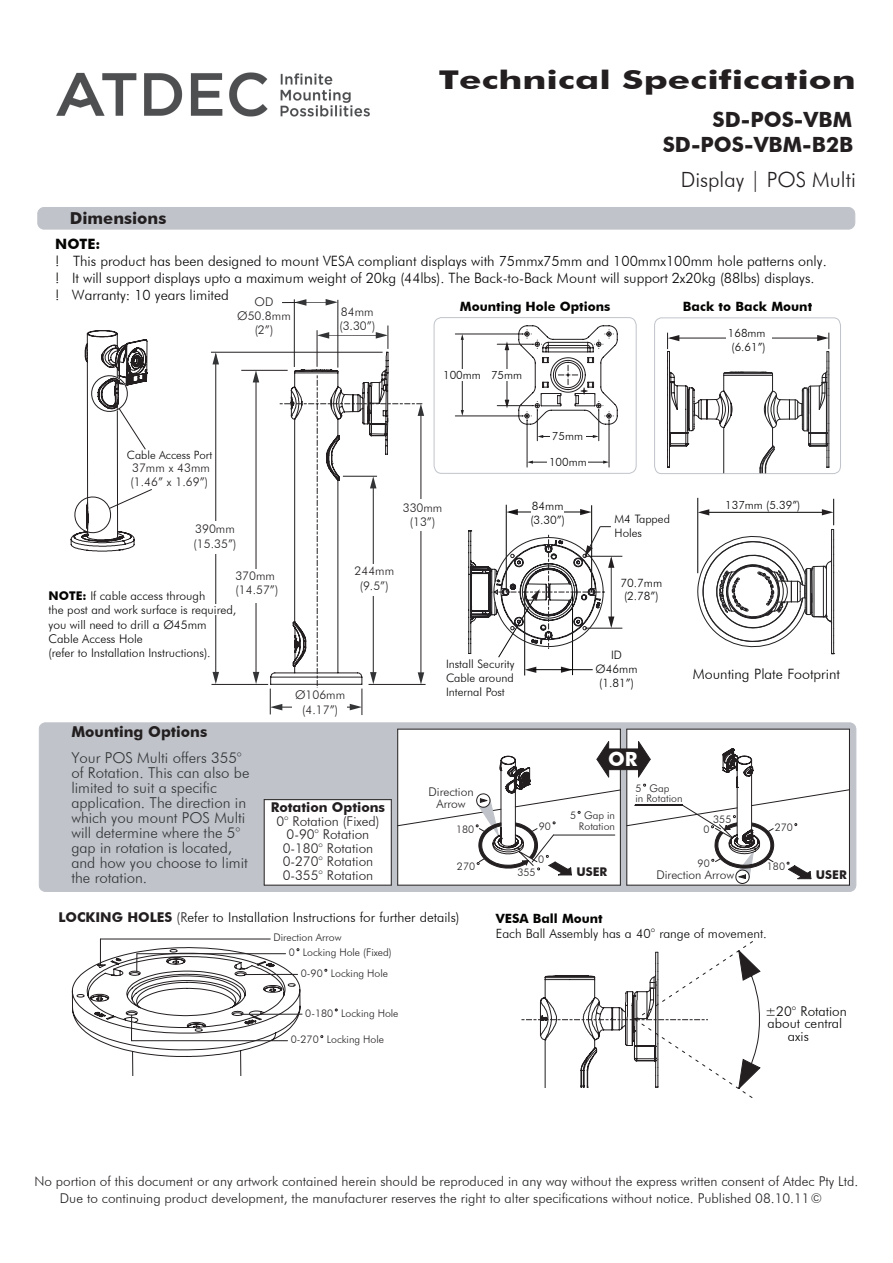
<style>
.page{position:relative;width:893px;height:1263px;background:#fff}
.page>*{position:absolute;margin:0;border:0;box-sizing:border-box;transform-origin:0 0}
.t1{font:700 25.8px "Futura BT";color:#231f21;scale:1.42 1}
.t2{font:700 21px "Futura BT";color:#231f21}
.t3{font:300 21px "Futura BT";color:#231f21}
.t4{font:700 19.65px "Futura BT";color:#fff}
.t5{font:700 16.5px "Futura BT";color:#231f21}
.t6{font:300 15px/15px "Futura BT";color:#323436}
.t7{font:700 15px "Futura BT";color:#231f20}
.t8{font:300 14.25px/17.1px "Futura BT";color:#040503}
.t9{font:700 14.25px "Futura BT";color:#040503}
.t10{font:300 13.5px/16.2px "Futura BT";color:#231f21}
.t11{font:300 13.5px "Futura BT";color:#040503}
.t12{font:300 13.5px/13.5px "Futura BT";color:#231f20;text-align:center}
.t13{font:700 13.5px "Futura BT";color:#231f20}
.t14{font:700 12.9px "Futura BT";color:#040503}
.t15{font:300 12.75px/15.3px "Futura BT";color:#040503}
.t16{font:300 12px/14.4px "Futura BT";color:#231f20;text-align:center}
.t17{font:300 12px/14.4px "Futura BT";color:#040503}
.t18{font:700 12px "Futura BT";color:#231f20}
.t19{font:300 11.55px/14px "Futura BT";color:#040503;text-align:center}
.t20{font:300 11.4px/13.6px "Futura BT";color:#040503;text-align:center}
.t21{font:300 10.5px/10.5px "Futura BT";color:#231f20}
.s1{font-weight:700}
.s2{font-weight:700;color:#231f20}
.s3{color:#231f20}
.s4{font-size:13.5px}
</style>
<div class="page">
<div style="left:37px;top:207px;width:819px;height:23px;background:#c0c4ca"></div>
<svg style="left:455px;top:317px;width:386px;height:157px"></svg>
<hr style="left:697px;top:498px;width:1px;height:75px;background:#040503">
<hr style="left:585px;top:556px;width:37px;height:1px;background:#231f20">
<hr style="left:585px;top:628px;width:37px;height:1px;background:#231f20">
<hr style="left:506px;top:505px;width:1px;height:87px;background:#040503">
<hr style="left:591px;top:505px;width:1px;height:87px;background:#040503">
<hr style="left:524px;top:591px;width:1px;height:85px;background:#040503">
<hr style="left:572px;top:592px;width:1px;height:83px;background:#040503">
<svg style="left:469px;top:509px;width:145px;height:164px"></svg>
<svg style="left:697px;top:499px;width:137px;height:156px"></svg>
<hr style="left:806px;top:569px;width:1px;height:45px;background:#040503">
<hr style="left:670px;top:338px;width:156px;height:1px;background:#231f21">
<hr style="left:726px;top:336px;width:46px;height:4px;background:#fff">
<hr style="left:692px;top:388px;width:1px;height:42px;background:#231f20">
<hr style="left:803px;top:388px;width:1px;height:43px;background:#222022">
<svg style="left:335px;top:1008px;width:3px;height:4px"></svg>
<hr style="left:242px;top:1014px;width:60px;height:1px;background:#231f20">
<svg style="left:72px;top:939px;width:228px;height:137px"></svg>
<svg style="left:521px;top:941px;width:239px;height:157px"></svg>
<div style="left:536px;top:1088px;width:85px;height:59px;background:#fff"></div>
<svg style="left:40px;top:724px;width:357px;height:167px;fill:#c0c4ca"></svg>
<svg style="left:39px;top:722px;width:7px;height:8px"></svg>
<svg style="left:39px;top:885px;width:7px;height:7px"></svg>
<hr style="left:39px;top:729px;width:1px;height:156px;background:#c0c4ca">
<hr style="left:46px;top:891px;width:803px;height:1px;background:#c0c4ca">
<hr style="left:46px;top:723px;width:803px;height:1px;background:#c0c4ca">
<hr style="left:391px;top:800px;width:1px;height:85px;background:#231f20">
<hr style="left:264px;top:799px;width:127px;height:1px;background:#231f20">
<hr style="left:264px;top:800px;width:1px;height:85px;background:#231f20">
<hr style="left:264px;top:885px;width:127px;height:1px;background:#231f20">
<svg style="left:397px;top:722px;width:459px;height:170px"></svg>
<svg style="left:71px;top:330px;width:81px;height:221px"></svg>
<hr style="left:211px;top:684px;width:57px;height:1px;background:#231f20">
<hr style="left:241px;top:370px;width:47px;height:1px;background:#231f20">
<hr style="left:211px;top:352px;width:172px;height:1px;background:#231f20">
<hr style="left:368px;top:684px;width:58px;height:1px;background:#231f20">
<hr style="left:256px;top:380px;width:1px;height:294px;background:#231f20">
<svg style="left:253px;top:672px;width:6px;height:12px"></svg>
<svg style="left:253px;top:370px;width:6px;height:12px"></svg>
<div style="left:227px;top:569px;width:57px;height:34px;background:#fff"></div>
<hr style="left:215px;top:354px;width:1px;height:320px;background:#231f20">
<svg style="left:213px;top:672px;width:6px;height:12px"></svg>
<svg style="left:212px;top:352px;width:7px;height:12px"></svg>
<div style="left:187px;top:521px;width:56px;height:32px;background:#fff"></div>
<hr style="left:294px;top:299px;width:1px;height:68px;background:#231f20">
<hr style="left:338px;top:300px;width:1px;height:68px;background:#231f20">
<svg style="left:282px;top:299px;width:56px;height:7px"></svg>
<svg style="left:270px;top:326px;width:154px;height:389px"></svg>
<div style="left:213px;top:604px;width:16px;height:11px;background:#fff"></div>
<img style="left:56px;top:72px;width:314px;height:45px">
<h1 class="t1" style="left:439px;top:64px;width:295px">Technical Specification</h1>
<h2 class="t2" style="left:712px;top:107px;width:141px">SD-POS-VBM</h2>
<h2 class="t2" style="left:663px;top:132px;width:192px">SD-POS-VBM-B2B</h2>
<p class="t5" style="left:70px;top:208px;width:98px">Dimensions</p>
<h2 class="t3" style="left:681px;top:167px;width:177px">Display | POS Multi</h2>
<p class="t9" style="left:55px;top:235px;width:47px">NOTE:</p>
<p class="t8" style="left:55px;top:252px;width:773px">! This product has been designed to mount VESA compliant displays with 75mmx75mm and 100mmx100mm hole patterns only. ! It will support displays upto a maximum weight of 20kg (44l bs). The B ack-to-Back Mount will support 2x20kg (88lb s) displays.<br>! Warranty: 10 years limited</p>
<p class="t16" style="left:237px;top:294px;width:55px">OD<br>Ø50.8mm (2”)</p>
<p class="t14" style="left:460px;top:299px;width:152px">Mounting Hole Options</p>
<p class="t14" style="left:683px;top:299px;width:131px">Back to Back Mount</p>
<p class="t16" style="left:339px;top:304px;width:37px;text-align:left">84mm (3.30”)</p>
<p class="t20" style="left:728px;top:326px;width:39px">168mm (6.61”)</p>
<p class="t20" style="left:443px;top:368px;width:81px">100mm 75mm</p>
<p class="t20" style="left:127px;top:448px;width:87px">Cable Access Port</p>
<p class="t16" style="left:131px;top:460px;width:81px;text-align:left">37mm x 43mm (1.46” x 1.69”)</p>
<p class="t16" style="left:194px;top:522px;width:44px;text-align:left">390mm (15.35”)</p>
<p class="t16" style="left:235px;top:568px;width:44px;text-align:left">370mm (14.57”)</p>
<p class="t17" style="left:49px;top:588px;width:158px"><span class="s1">NOTE:</span> If cable access through</p>
<p class="t17" style="left:49px;top:617px;width:164px">you will need to drill a Ø45mm<br>Cable Access Hole<br>(refer to Installation Instructions).</p>
<p class="t17" style="left:49px;top:603px;width:189px">the post and work surface is required,</p>
<p class="t7" style="left:71px;top:722px;width:137px">Mounting Options</p>
<p class="t16" style="left:355px;top:564px;width:41px">244mm (9.5”)</p>
<p class="t16" style="left:295px;top:688px;width:52px">Ø106mm (4.17”)</p>
<p class="t6" style="left:71px;top:750px;width:180px">Your POS Multi offers 355° of Rotation. This can also be limited to suit a specific application. The direction in which you mount POS Multi will determine where the 5° gap in rotation is located, and how you choose to limit the rotation.</p>
<p class="t13" style="left:271px;top:799px;width:116px">Rotation Options</p>
<p class="t12" style="left:276px;top:814px;width:104px">0° Rotation (Fixed)<br>0-90° Rotation<br>0-180° Rotation<br>0-270° Rotation<br>0-355° Rotation</p>
<p class="t20" style="left:552px;top:429px;width:33px">75mm</p>
<p class="t16" style="left:403px;top:500px;width:41px">330mm (13”)</p>
<p class="t20" style="left:549px;top:455px;width:39px">100mm</p>
<p class="t19" style="left:532px;top:499px;width:33px">84mm</p>
<p class="t19" style="left:530px;top:513px;width:36px">(3.30”)</p>
<p class="t19" style="left:614px;top:512px;width:57px;text-align:left">M4 T apped<br>Holes</p>
<p class="t19" style="left:620px;top:576px;width:43px;line-height:13px">70.7mm (2.78”)</p>
<p class="t19" style="left:446px;top:657px;width:70px;text-align:justify">Install Security Cable around Internal P ost</p>
<p class="t19" style="left:596px;top:648px;width:43px">ID<br>Ø46mm (1.81”)</p>
<p class="t20" style="left:725px;top:498px;width:77px">137mm (5.39”)</p>
<p class="t8" style="left:693px;top:665px;width:149px">Mounting Plate F ootprint</p>
<p class="t16" style="left:428px;top:785px;width:47px;line-height:12px">Direction<br>Arrow</p>
<h3 class="t4" style="left:608px;top:747px;width:31px">OR</h3>
<p class="t21" style="left:635px;top:783px;width:48px">5 Gap<br>in Rotation</p>
<p class="t21" style="left:456px;top:823px;width:20px">180</p>
<p class="t21" style="left:539px;top:821px;width:14px">90</p>
<p class="t21" style="left:457px;top:861px;width:20px">270</p>
<p class="t21" style="left:517px;top:867px;width:20px">355</p>
<p class="t21" style="left:538px;top:854px;width:8px">0</p>
<p class="t21" style="left:570px;top:810px;width:46px;text-align:right">5 Gap in<br>Rotation</p>
<p class="t21" style="left:713px;top:814px;width:20px">355</p>
<p class="t21" style="left:775px;top:822px;width:20px">270</p>
<p class="t21" style="left:703px;top:824px;width:8px">0</p>
<p class="t21" style="left:698px;top:858px;width:14px">90</p>
<p class="t21" style="left:767px;top:861px;width:20px">180</p>
<p class="t18" style="left:576px;top:864px;width:32px">USER</p>
<p class="t18" style="left:816px;top:868px;width:32px">USER</p>
<p class="t16" style="left:656px;top:868px;width:79px">Direction Arrow</p>
<p class="t11" style="left:58px;top:909px;width:403px"><span class="s2">LOCKING HOLES</span> <span class="s3">(R</span>efer to Installation Instructions for further details)</p>
<p class="t21" style="left:289px;top:930px;width:104px;line-height:14.9px;text-indent:-15px">Direction Arrow<br>0 Locking Hole (Fixed)</p>
<p class="t21" style="left:301px;top:968px;width:89px">0-90 Locking Hole</p>
<p class="t21" style="left:305px;top:1008px;width:95px">0-180 Locking Hole</p>
<p class="t21" style="left:291px;top:1034px;width:95px">0-270 Locking Hole</p>
<p class="t15" style="left:496px;top:911px;width:272px"><span class="s1">VESA Ball Mount<br></span>Each Ball Assembly has a 40<span class="s4">°</span> range of movement.</p>
<p class="t11" style="left:765px;top:1003px;width:83px">±20° Rotation</p>
<p class="t11" style="left:767px;top:1015px;width:76px">about central</p>
<p class="t11" style="left:788px;top:1028px;width:22px">axis</p>
<p class="t10" style="left:60px;top:1173px;width:800px;text-indent:-26px">No portion of this document or any artwork contained herein should be reproduced in any way without the express written consent of Atdec Pty Ltd.<br>Due to continuing product development, the manufacturer reserves the right to alter specifications without notice. Published 08.10.11 ©</p>
</div>
